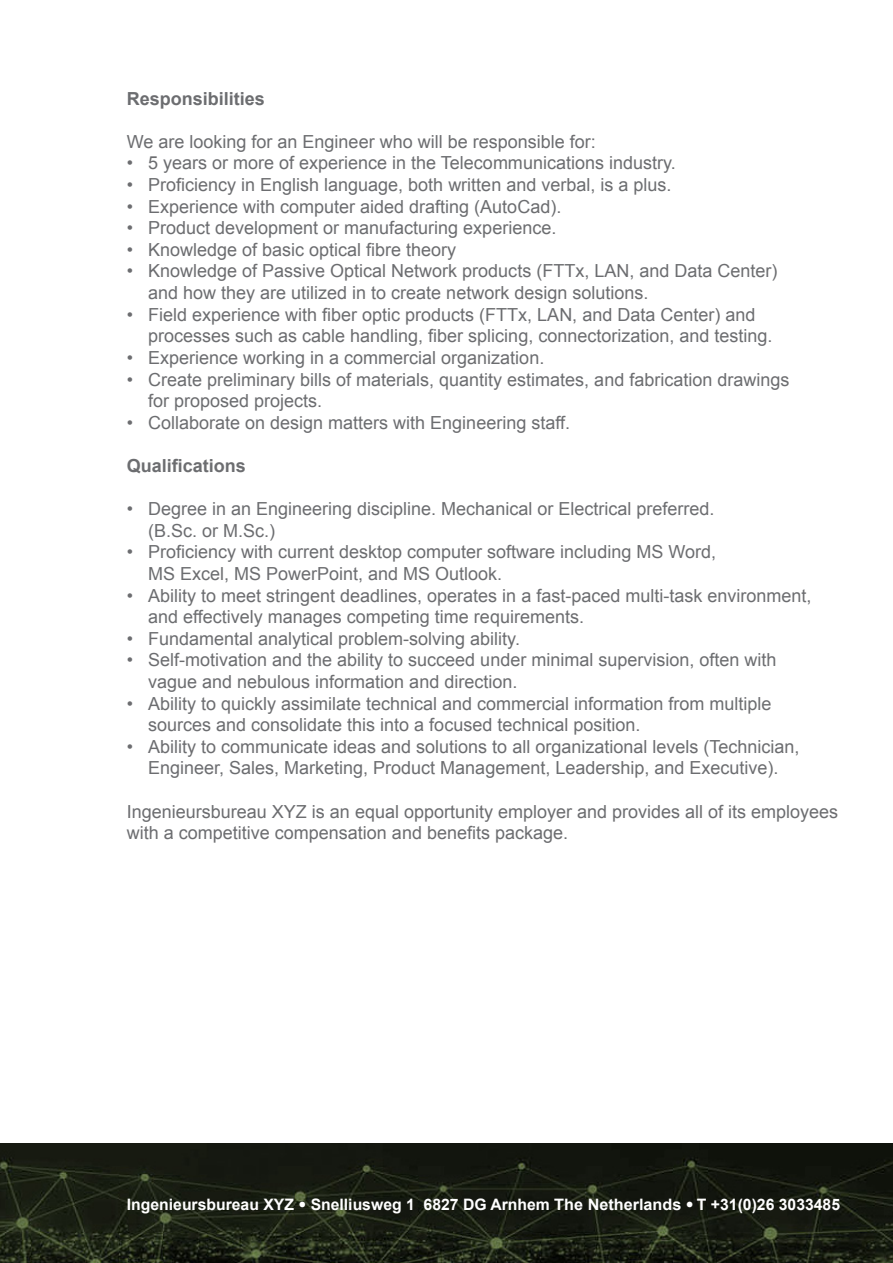
<style>
.page{position:relative;width:893px;height:1263px;background:#fff}
.page>*{position:absolute;margin:0;border:0;box-sizing:border-box;transform-origin:0 0}
.t1{font:18px/21.6px "Arial";color:#6c6d70}
.t2{font:700 18px "Arial";color:#6c6d70}
.t3{font:700 15.75px "Arial";color:#fff}
.s1{font-family:"Avenir Next Condensed"}
</style>
<div class="page">
<img style="left:0;top:1144px;width:893px;height:119px">
<p class="t2" style="left:127px;top:86px;width:140px">Responsibilities</p>
<p class="t1" style="left:127px;top:131px;width:470px">We are looking for an Engineer who will be responsible for:</p>
<p class="t1" style="left:127px;top:153px;width:550px">• 5 years or more of experience in the Telecommunications industry.</p>
<p class="t1" style="left:127px;top:174px;width:546px">• Proficiency in English language, both written and verbal, is a plus.</p>
<p class="t1" style="left:127px;top:196px;width:436px">• Experience with computer aided drafting (AutoCad).</p>
<p class="t1" style="left:127px;top:217px;width:431px">• Product development or manufacturing experience.</p>
<p class="t1" style="left:127px;top:239px;width:331px">• Knowledge of basic optical fibre theory</p>
<p class="t1" style="left:127px;top:261px;width:652px">• Knowledge of Passive Optical Network products (FTTx, LAN, and Data Center)</p>
<p class="t1" style="left:148px;top:282px;width:502px">and how they are utilized in to create network design solutions.</p>
<p class="t1" style="left:127px;top:304px;width:630px">• Field experience with fiber optic products (FTTx, LAN, and Data Center) and</p>
<p class="t1" style="left:148px;top:325px;width:626px">processes such as cable handling, fiber splicing, connectorization, and testing.</p>
<p class="t1" style="left:127px;top:347px;width:419px">• Experience working in a commercial organization.</p>
<p class="t1" style="left:127px;top:369px;width:664px">• Create preliminary bills of materials, quantity estimates, and fabrication drawings</p>
<p class="t1" style="left:148px;top:390px;width:176px">for proposed projects.</p>
<p class="t1" style="left:127px;top:412px;width:445px">• Collaborate on design matters with Engineering staff.</p>
<p class="t2" style="left:127px;top:454px;width:121px">Qualifications</p>
<p class="t1" style="left:127px;top:498px;width:589px">• Degree in an Engineering discipline. Mechanical or Electrical preferred.</p>
<p class="t1" style="left:148px;top:520px;width:129px">(B.Sc. or M.Sc.)</p>
<p class="t1" style="left:127px;top:541px;width:591px">• Proficiency with current desktop computer software including MS Word,</p>
<p class="t1" style="left:148px;top:563px;width:356px">MS Excel, MS PowerPoint, and MS Outlook.</p>
<p class="t1" style="left:148px;top:585px;width:665px;text-indent:-21px">• Ability to meet stringent deadlines, operates in a fast-paced multi-task environment, and effectively manages competing time requirements.</p>
<p class="t1" style="left:127px;top:628px;width:395px">• Fundamental analytical problem-solving ability.</p>
<p class="t1" style="left:148px;top:649px;width:630px;text-indent:-21px">• Self-motivation and the ability to succeed under minimal supervision, often with vague and nebulous information and direction.</p>
<p class="t1" style="left:148px;top:693px;width:625px;text-indent:-21px">• Ability to quickly assimilate technical and commercial information from multiple sources and consolidate this into a focused technical position.</p>
<p class="t1" style="left:127px;top:736px;width:674px;text-align:center">• Ability to communicate ideas and solutions to all organizational levels (Technician,<br>Engineer, Sales, Marketing, Product Management, Leadership, and Executive).</p>
<p class="t1" style="left:127px;top:801px;width:713px">Ingenieursbureau XYZ is an equal opportunity employer and provides all of its employees with a competitive compensation and benefits package.</p>
<p class="t3" style="left:127px;top:1194px;width:715px">Ingenieursbureau XYZ <span class="s1">•</span> Snelliusweg 1 6827 DG Arnhem The Netherlands <span class="s1">•</span> T +31(0)26 3033485</p>
</div>
